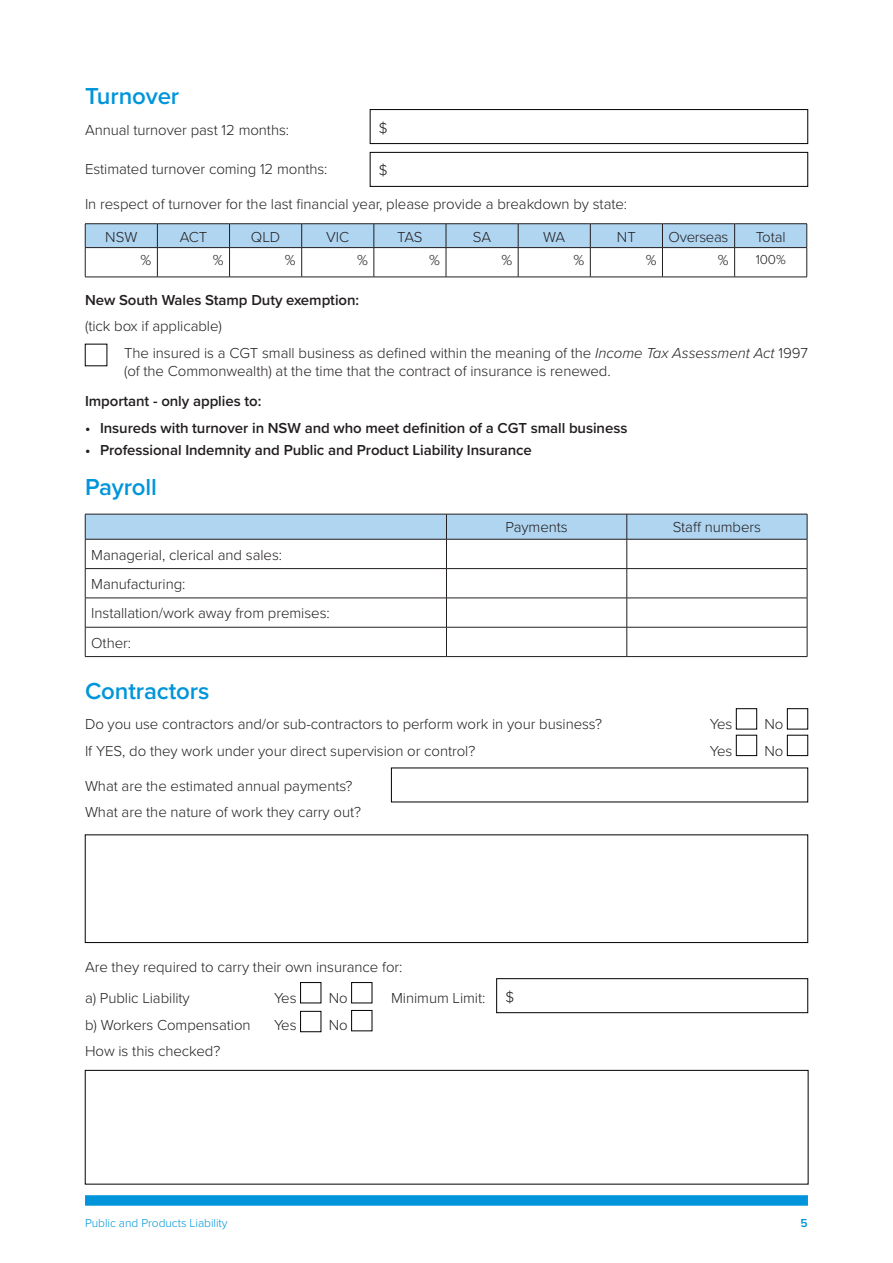
<style>
.page{position:relative;width:893px;height:1263px;background:#fff}
.page>*{position:absolute;margin:0;border:0;box-sizing:border-box;transform-origin:0 0}
.t1{font:600 24px "Proxima Nova";letter-spacing:-.005em;color:#0095da}
.t2{font:300 15px/29.2px "Proxima Nova";letter-spacing:-.005em;color:#231f20}
.t3{font:600 15px "Proxima Nova";letter-spacing:-.005em;color:#231f20}
.t4{font:300 13.5px "Proxima Nova";color:#231f20}
.t5{font:300 12px "Proxima Nova";letter-spacing:-.005em;color:#0095da}
.t6{font:600 12px "Proxima Nova";color:#0095da}
.s1{font-style:italic}
</style>
<div class="page">
<div style="left:85px;top:1195px;width:723px;height:11px;background:#0095da"></div>
<div style="left:370px;top:109px;width:438px;height:35px;border:1px solid #000"></div>
<div style="left:370px;top:152px;width:438px;height:35px;border:1px solid #000"></div>
<hr style="left:85px;top:277px;width:72px;height:1px;background:#231f20">
<hr style="left:157px;top:277px;width:73px;height:1px;background:#231f20">
<hr style="left:230px;top:277px;width:72px;height:1px;background:#231f20">
<hr style="left:302px;top:277px;width:72px;height:1px;background:#231f20">
<hr style="left:374px;top:277px;width:72px;height:1px;background:#231f20">
<hr style="left:446px;top:277px;width:72px;height:1px;background:#231f20">
<hr style="left:518px;top:277px;width:72px;height:1px;background:#231f20">
<hr style="left:590px;top:277px;width:72px;height:1px;background:#231f20">
<hr style="left:662px;top:277px;width:73px;height:1px;background:#231f20">
<hr style="left:735px;top:277px;width:72px;height:1px;background:#231f20">
<hr style="left:85px;top:223px;width:72px;height:1px;background:#231f20">
<hr style="left:157px;top:223px;width:73px;height:1px;background:#231f20">
<hr style="left:230px;top:223px;width:72px;height:1px;background:#231f20">
<hr style="left:302px;top:223px;width:72px;height:1px;background:#231f20">
<hr style="left:374px;top:223px;width:72px;height:1px;background:#231f20">
<hr style="left:446px;top:223px;width:72px;height:1px;background:#231f20">
<hr style="left:518px;top:223px;width:72px;height:1px;background:#231f20">
<hr style="left:590px;top:223px;width:72px;height:1px;background:#231f20">
<hr style="left:662px;top:223px;width:73px;height:1px;background:#231f20">
<hr style="left:735px;top:223px;width:72px;height:1px;background:#231f20">
<svg style="left:85px;top:224px;width:722px;height:53px"></svg>
<hr style="left:735px;top:247px;width:72px;height:1px;background:#231f20">
<svg style="left:85px;top:514px;width:723px;height:142px"></svg>
<hr style="left:85px;top:656px;width:361px;height:1px;background:#231f20">
<hr style="left:446px;top:656px;width:181px;height:1px;background:#231f20">
<hr style="left:627px;top:656px;width:180px;height:1px;background:#231f20">
<div style="left:736px;top:708px;width:21px;height:21px;border:1px solid #000"></div>
<div style="left:787px;top:708px;width:21px;height:21px;border:1px solid #000"></div>
<div style="left:736px;top:735px;width:21px;height:21px;border:1px solid #000"></div>
<div style="left:787px;top:735px;width:21px;height:21px;border:1px solid #000"></div>
<div style="left:85px;top:835px;width:723px;height:108px;border:1px solid #000"></div>
<div style="left:300px;top:982px;width:21px;height:21px;border:1px solid #000"></div>
<div style="left:351px;top:982px;width:21px;height:21px;border:1px solid #000"></div>
<div style="left:496px;top:978px;width:312px;height:35px;border:1px solid #000"></div>
<div style="left:300px;top:1011px;width:21px;height:21px;border:1px solid #000"></div>
<div style="left:351px;top:1010px;width:21px;height:21px;border:1px solid #000"></div>
<div style="left:85px;top:1070px;width:723px;height:114px;border:1px solid #000"></div>
<h1 class="t1" style="left:85px;top:78px;width:96px">Turnover</h1>
<p class="t2" style="left:85px;top:114px;width:206px">Annual turnover past 12 months:</p>
<p class="t2" style="left:379px;top:112px;width:10px">$</p>
<p class="t2" style="left:85px;top:154px;width:244px">Estimated turnover coming 12 months:</p>
<p class="t2" style="left:379px;top:155px;width:10px">$</p>
<p class="t2" style="left:105px;top:187px;width:523px;line-height:32.5px;text-indent:-20px">In respect of turnover for the last financial year, please provide a breakdown by state:<br>NSW</p>
<p class="t2" style="left:180px;top:221px;width:29px">ACT</p>
<p class="t2" style="left:251px;top:221px;width:31px">QLD</p>
<p class="t2" style="left:326px;top:221px;width:24px">VIC</p>
<p class="t2" style="left:397px;top:221px;width:27px">TAS</p>
<p class="t2" style="left:473px;top:221px;width:20px">SA</p>
<p class="t2" style="left:543px;top:221px;width:23px">WA</p>
<p class="t2" style="left:617px;top:221px;width:20px">NT</p>
<p class="t2" style="left:669px;top:221px;width:61px">Overseas</p>
<p class="t2" style="left:756px;top:221px;width:32px">Total</p>
<p class="t2" style="left:141px;top:245px;width:12px">%</p>
<p class="t2" style="left:213px;top:245px;width:12px">%</p>
<p class="t2" style="left:285px;top:245px;width:12px">%</p>
<p class="t2" style="left:357px;top:245px;width:12px">%</p>
<p class="t2" style="left:429px;top:245px;width:12px">%</p>
<p class="t2" style="left:501px;top:245px;width:12px">%</p>
<p class="t2" style="left:573px;top:245px;width:12px">%</p>
<p class="t2" style="left:646px;top:245px;width:12px">%</p>
<p class="t2" style="left:718px;top:245px;width:12px">%</p>
<p class="t4" style="left:756px;top:250px;width:32px">100%</p>
<p class="t3" style="left:85px;top:288px;width:276px">New South Wales Stamp Duty exemption:</p>
<p class="t2" style="left:124px;top:312px;width:685px;line-height:26.5px;text-indent:-39px">(tick box if applicable)<br>The insured is a CGT small business as defined within the meaning of the <span class="s1">Income Tax Assessment Act</span> 1997</p>
<p class="t2" style="left:124px;top:355px;width:488px">(of the Commonwealth) at the time that the contract of insurance is renewed.</p>
<p class="t3" style="left:85px;top:390px;width:178px">Important - only applies to:</p>
<p class="t3" style="left:85px;top:417px;width:544px">• Insureds with turnover in NSW and who meet definition of a CGT small business</p>
<p class="t3" style="left:85px;top:439px;width:448px">• Professional Indemnity and Public and Product Liability Insurance</p>
<h1 class="t1" style="left:85px;top:469px;width:73px">Payroll</h1>
<p class="t2" style="left:505px;top:511px;width:64px">Payments</p>
<p class="t2" style="left:673px;top:511px;width:90px">Staff numbers</p>
<p class="t2" style="left:91px;top:539px;width:240px">Managerial, clerical and sales:<br>Manufacturing:<br>Installation/work away from premises:<br>Other:</p>
<h1 class="t1" style="left:85px;top:673px;width:126px">Contractors</h1>
<p class="t2" style="left:85px;top:709px;width:519px">Do you use contractors and/or sub-contractors to perform work in your business?</p>
<p class="t2" style="left:710px;top:709px;width:24px">Yes</p>
<p class="t2" style="left:764px;top:709px;width:20px">No</p>
<p class="t2" style="left:85px;top:735px;width:392px">If YES, do they work under your direct supervision or control?</p>
<p class="t2" style="left:710px;top:735px;width:24px">Yes</p>
<p class="t2" style="left:764px;top:735px;width:20px">No</p>
<p class="t2" style="left:85px;top:772px;width:278px;line-height:26.5px">What are the estimated annual payments?<br>What are the nature of work they carry out?</p>
<p class="t2" style="left:85px;top:951px;width:319px;line-height:30.8px">Are they required to carry their own insurance for: a) Public Liability</p>
<p class="t2" style="left:274px;top:983px;width:24px">Yes</p>
<p class="t2" style="left:329px;top:983px;width:20px">No</p>
<p class="t2" style="left:391px;top:983px;width:96px">Minimum Limit:</p>
<p class="t2" style="left:505px;top:981px;width:10px">$</p>
<p class="t2" style="left:85px;top:1009px;width:167px">b) Workers Compensation</p>
<p class="t2" style="left:274px;top:1009px;width:24px">Yes</p>
<p class="t2" style="left:329px;top:1009px;width:20px">No</p>
<p class="t2" style="left:85px;top:1036px;width:137px">How is this checked?</p>
<p class="t5" style="left:85px;top:1214px;width:144px">Public and Products Liability</p>
<p class="t6" style="left:800px;top:1214px;width:9px">5</p>
</div>
